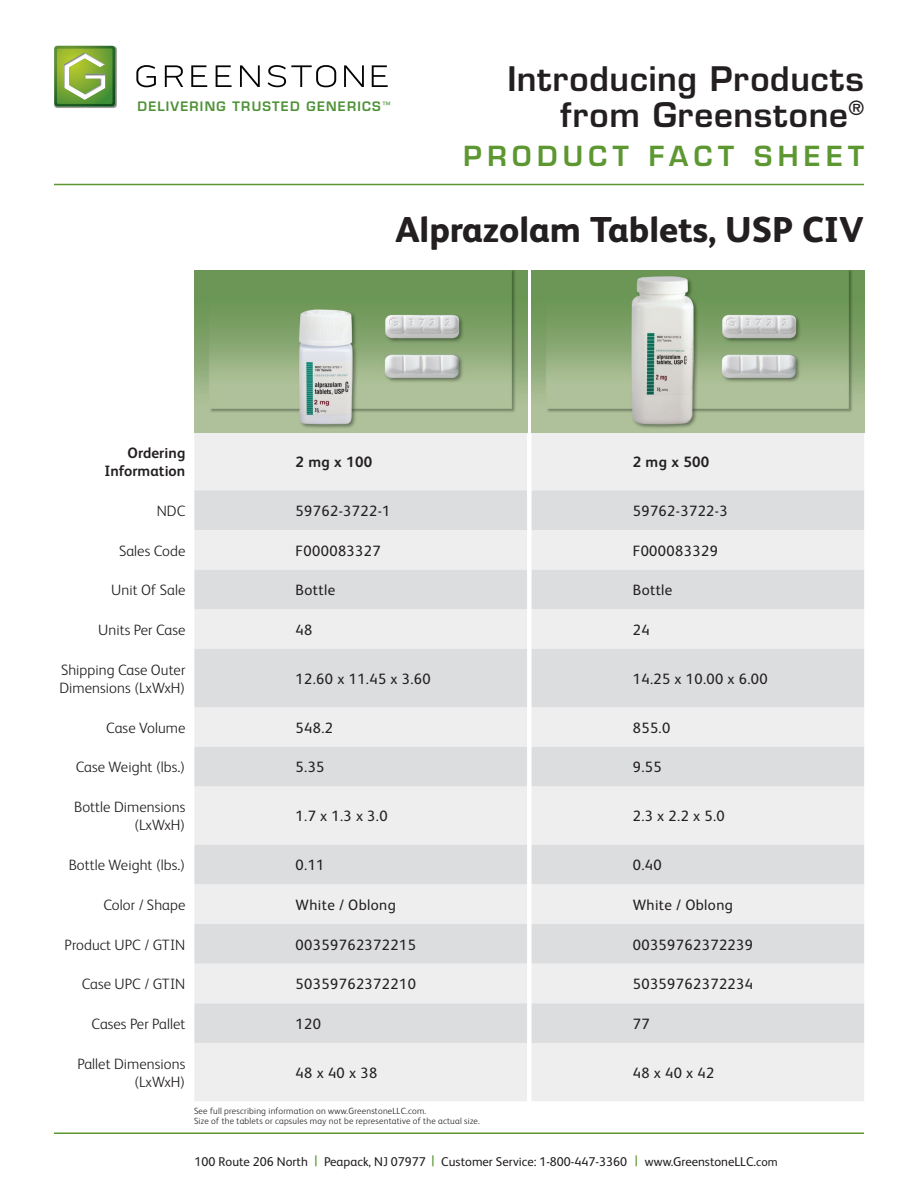
<style>
.page{position:relative;width:918px;height:1188px;background:#fff}
.page>*{position:absolute;margin:0;border:0;box-sizing:border-box;transform-origin:0 0}
.t1{font:800 36px "FS Albert";color:#231f20}
.t2{font:600 33px/36px "Eurostile LT Std";letter-spacing:.025em;color:#231f20;text-align:right}
.t3{font:600 27px "Eurostile LT Std";letter-spacing:.2em;color:#5c9731}
.t4{font:15px "FS Albert Pro";letter-spacing:.025em;color:#231f20}
.t5{font:300 15px/18px "FS Albert Pro";letter-spacing:.005em;color:#231f20;text-align:right}
.t6{font:700 15px/18px "FS Albert";letter-spacing:.005em;color:#231f20;text-align:right}
.t7{font:12.75px "FS Albert Pro";color:#231f20}
.t8{font:600 12.75px "Eurostile LT Std";letter-spacing:.095em;color:#4f9236}
.t9{font:300 9px/10.5px "FS Albert Pro";letter-spacing:.025em;color:#231f20}
.s1{font-size:15px;color:#5c9731}
.s2{font-size:12px}
</style>
<div class="page">
<hr style="left:54px;top:184px;width:810px;height:1px;background:#5c9731">
<img style="left:54px;top:45px;width:63px;height:63px">
<img style="left:54px;top:46px;width:61px;height:60px">
<img style="left:57px;top:48px;width:54px;height:54px">
<svg style="left:136px;top:65px;width:20px;height:22px"></svg>
<svg style="left:165px;top:65px;width:18px;height:22px"></svg>
<svg style="left:191px;top:65px;width:16px;height:22px"></svg>
<svg style="left:216px;top:65px;width:16px;height:22px"></svg>
<svg style="left:240px;top:65px;width:20px;height:22px"></svg>
<svg style="left:268px;top:65px;width:68px;height:22px"></svg>
<svg style="left:344px;top:65px;width:20px;height:22px"></svg>
<svg style="left:372px;top:65px;width:16px;height:22px"></svg>
<hr style="left:54px;top:1132px;width:810px;height:2px;background:#5c9731">
<div style="left:194px;top:432px;width:670px;height:669px;background:#eeeeef"></div>
<svg style="left:194px;top:490px;width:670px;height:553px;background:#e4e5e6"></svg>
<img style="left:194px;top:270px;width:333px;height:162px">
<img style="left:532px;top:270px;width:332px;height:162px">
<p class="t8" style="left:138px;top:98px;width:254px">DELIVERING TRUSTED GENERICS<sup>™</sup></p>
<h2 class="t2" style="left:507px;top:61px;width:358px">Introducing Products from Greenstone<sup>®</sup></h2>
<h3 class="t3" style="left:463px;top:139px;width:402px">PRODUCT FACT SHEET</h3>
<p class="t1" style="left:396px;top:204px;width:470px">Alprazolam Tablets, USP CIV</p>
<p class="t6" style="left:104px;top:443px;width:83px">Ordering<br>Information</p>
<p class="t6" style="left:296px;top:452px;width:78px">2 mg x 100</p>
<p class="t6" style="left:633px;top:452px;width:78px">2 mg x 500</p>
<p class="t5" style="left:157px;top:501px;width:30px">NDC</p>
<p class="t4" style="left:296px;top:500px;width:96px">59762-3722-1</p>
<p class="t4" style="left:633px;top:500px;width:96px">59762-3722-3</p>
<p class="t5" style="left:119px;top:541px;width:68px">Sales Code</p>
<p class="t4" style="left:296px;top:540px;width:87px">F000083327</p>
<p class="t4" style="left:633px;top:540px;width:87px">F000083329</p>
<p class="t5" style="left:111px;top:580px;width:76px">Unit Of Sale</p>
<p class="t4" style="left:296px;top:579px;width:41px">Bottle</p>
<p class="t4" style="left:633px;top:579px;width:41px">Bottle</p>
<p class="t5" style="left:98px;top:620px;width:89px">Units Per Case</p>
<p class="t4" style="left:296px;top:619px;width:18px">48</p>
<p class="t4" style="left:633px;top:619px;width:18px">24</p>
<p class="t5" style="left:59px;top:660px;width:128px;text-align:left">Shipping Case Outer<br>Dimensions (LxWxH)</p>
<p class="t4" style="left:296px;top:668px;width:137px">12.60 x 11.45 x 3.60</p>
<p class="t4" style="left:633px;top:668px;width:137px">14.25 x 10.00 x 6.00</p>
<p class="t5" style="left:106px;top:718px;width:81px">Case Volume</p>
<p class="t4" style="left:296px;top:717px;width:39px">548.2</p>
<p class="t4" style="left:633px;top:717px;width:39px">855.0</p>
<p class="t5" style="left:76px;top:757px;width:111px">Case Weight (lbs.)</p>
<p class="t4" style="left:296px;top:757px;width:30px">5.35</p>
<p class="t4" style="left:633px;top:757px;width:30px">9.55</p>
<p class="t5" style="left:74px;top:797px;width:113px">Bottle Dimensions (LxWxH)</p>
<p class="t4" style="left:296px;top:806px;width:93px">1.7 x 1.3 x 3.0</p>
<p class="t4" style="left:633px;top:806px;width:93px">2.3 x 2.2 x 5.0</p>
<p class="t5" style="left:69px;top:855px;width:118px">Bottle Weight (lbs.)</p>
<p class="t4" style="left:296px;top:855px;width:30px">0.11</p>
<p class="t4" style="left:633px;top:855px;width:30px">0.40</p>
<p class="t5" style="left:104px;top:895px;width:83px">Color / Shape</p>
<p class="t4" style="left:296px;top:894px;width:102px">White / Oblong</p>
<p class="t4" style="left:633px;top:894px;width:102px">White / Oblong</p>
<p class="t5" style="left:65px;top:935px;width:122px">Product UPC / GTIN</p>
<p class="t4" style="left:296px;top:934px;width:122px">00359762372215</p>
<p class="t4" style="left:633px;top:934px;width:122px">00359762372239</p>
<p class="t5" style="left:82px;top:974px;width:105px">Case UPC / GTIN</p>
<p class="t4" style="left:296px;top:973px;width:122px">50359762372210</p>
<p class="t4" style="left:633px;top:973px;width:122px">50359762372234</p>
<p class="t5" style="left:92px;top:1014px;width:95px">Cases Per Pallet</p>
<p class="t4" style="left:296px;top:1013px;width:27px">120</p>
<p class="t4" style="left:633px;top:1013px;width:18px">77</p>
<p class="t5" style="left:77px;top:1054px;width:109px">Pallet Dimensions (LxWxH)</p>
<p class="t4" style="left:296px;top:1062px;width:83px">48 x 40 x 38</p>
<p class="t4" style="left:633px;top:1062px;width:83px">48 x 40 x 42</p>
<p class="t9" style="left:194px;top:1105px;width:287px">See full prescribing information on www.GreenstoneLLC.com.<br>Size of the tablets or capsules may not be representative of the actual size.</p>
<p class="t7" style="left:195px;top:1153px;width:585px">100 Route 206 North <span class="s1">|</span> Peapack, NJ 07977 <span class="s1">|</span> Customer Service: 1-800-447-3360 <span class="s1">|</span> www.GreenstoneLLC.<span class="s2">com</span></p>
</div>
